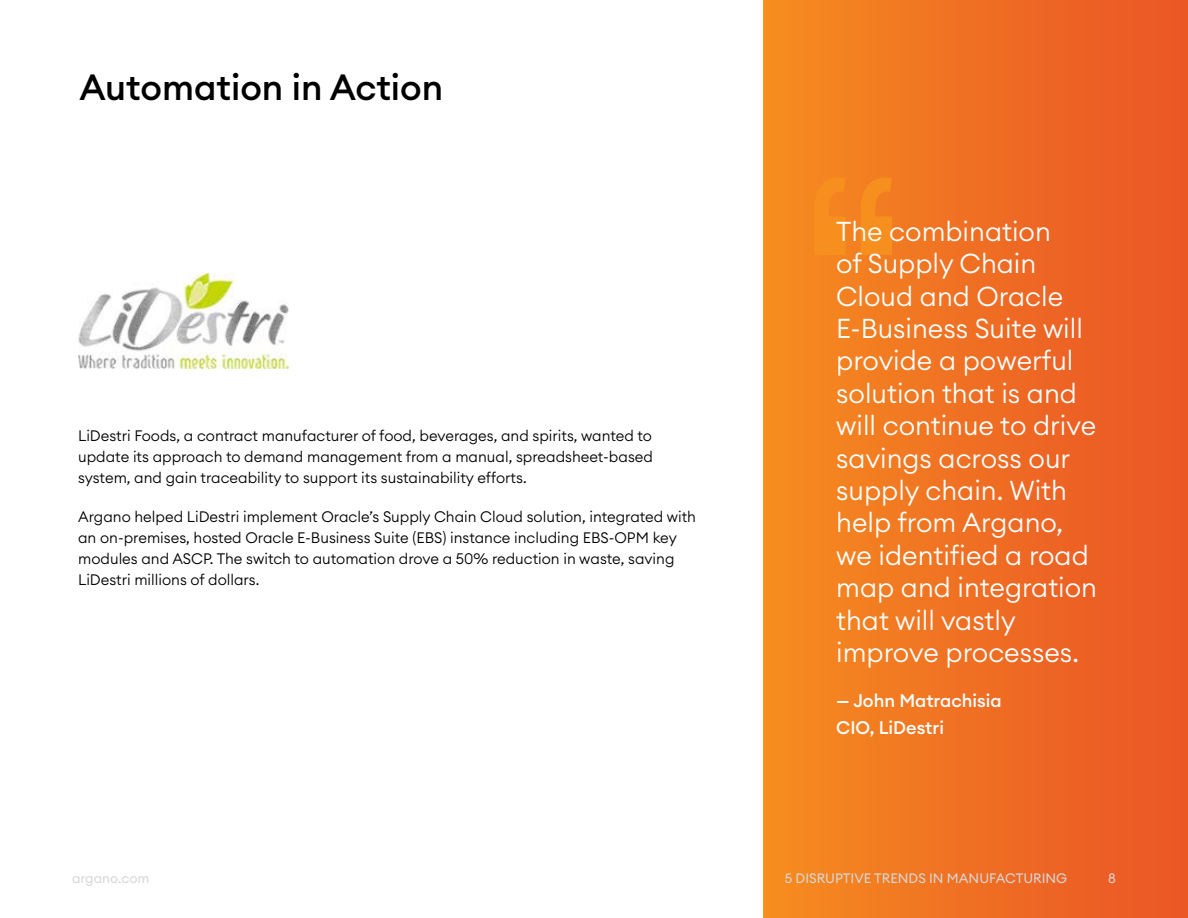
<style>
.page{position:relative;width:1188px;height:918px;background:#fff}
.page>*{position:absolute;margin:0;border:0;box-sizing:border-box;transform-origin:0 0}
.t1{font:500 36px "Euclid Circular A";color:#000}
.t2{font:300 27px/32.4px "Euclid Circular A";color:#fff}
.t3{font:500 18px/27px "Euclid Circular A";color:#fff}
.t4{font:300 15px/21px "Euclid Circular A";color:#000;text-align:justify}
.t5{font:13.5px "Euclid Circular A";color:#d6d7d8}
</style>
<div class="page">
<div style="left:764px;top:0;width:424px;height:918px;background:linear-gradient(to right,#f58c1f,#ea5426)"></div>
<img style="left:78px;top:274px;width:211px;height:94px">
<svg style="left:814px;top:176px;width:78px;height:79px"></svg>
<h1 class="t1" style="left:80px;top:64px;width:365px">Automation in Action</h1>
<p class="t4" style="left:78px;top:425px;width:576px">LiDestri Foods, a contract manufacturer of food, beverages, and spirits, wanted to update its approach to demand management from a manual, spreadsheet-based system, and gain traceability to support its sustainability efforts.</p>
<p class="t4" style="left:78px;top:506px;width:619px;text-align:left">Argano helped LiDestri implement Oracle’s Supply Chain Cloud solution, integrated with an on-premises, hosted Oracle E-Business Suite (EBS) instance including EBS-OPM key modules and ASCP. The switch to automation drove a 50% reduction in waste, saving LiDestri millions of dollars.</p>
<p class="t2" style="left:836px;top:215px;width:262px">The combination<br>of Supply Chain<br>Cloud and Oracle<br>E-Business Suite will provide a powerful solution that is and will continue to drive savings across our supply chain. With help from Argano, we identified a road map and integration that will vastly improve processes.</p>
<p class="t3" style="left:836px;top:687px;width:167px">— John Matrachisia<br>CIO, LiDestri</p>
<p class="t5" style="left:72px;top:869px;width:79px">argano.com</p>
<p class="t5" style="left:785px;top:869px;width:284px">5 DISRUPTIVE TRENDS IN MANUFACTURING</p>
<p class="t5" style="left:1108px;top:869px;width:9px">8</p>
</div>
